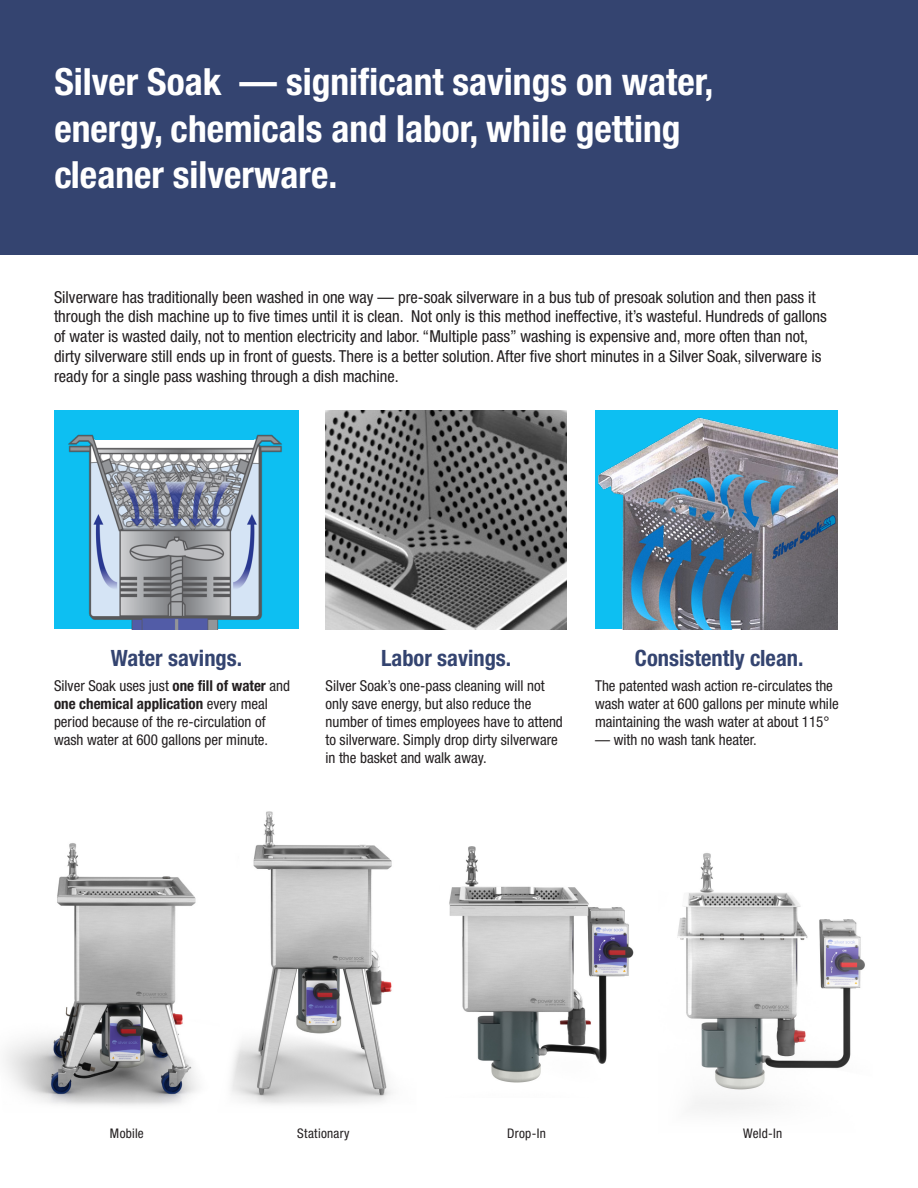
<style>
.page{position:relative;width:918px;height:1188px;background:#fff}
.page>*{position:absolute;margin:0;border:0;box-sizing:border-box;transform-origin:0 0}
.t1{font:700 condensed 37.5px "Helvetica Neue";color:#fff}
.t2{font:700 condensed 22.5px "Helvetica Neue";color:#344470}
.t3{font:condensed 16.5px/19.8px "Helvetica Neue";color:#231f20}
.t4{font:condensed 15px/18px "Helvetica Neue";color:#231f20}
.body_1{font:condensed 13.2px "Helvetica Neue";letter-spacing:.02em;color:#231f20}
.s1{font-weight:700}
</style>
<div class="page">
<img style="left:677px;top:853px;width:188px;height:258px">
<div style="left:54px;top:411px;width:245px;height:218px;background:#0dbff2"></div>
<div style="left:0;top:0;width:918px;height:255px;background:#344470"></div>
<img style="left:595px;top:411px;width:242px;height:218px">
<img style="left:231px;top:811px;width:161px;height:294px">
<img style="left:5px;top:843px;width:193px;height:263px">
<img style="left:68px;top:434px;width:214px;height:195px">
<img style="left:449px;top:846px;width:185px;height:237px">
<div style="left:96px;top:427px;width:158px;height:13px;background:#0dbff2"></div>
<img style="left:326px;top:411px;width:241px;height:219px">
<p class="t1" style="left:54px;top:59px;width:661px">Silver Soak — significant savings on water,</p>
<p class="t1" style="left:54px;top:106px;width:628px">energy, chemicals and labor, while getting</p>
<p class="t1" style="left:54px;top:152px;width:285px">cleaner silverware.</p>
<p class="t3" style="left:54px;top:287px;width:774px">Silverware has traditionally been washed in one way — pre-soak silverware in a bus tub of presoak solution and then pass it through the dish machine up to five times until it is clean. Not only is this method ineffective, it’s wasteful. Hundreds of gallons of water is wasted daily, not to mention electricity and labor. “Multiple pass” washing is expensive and, more often than not, dirty silverware still ends up in front of guests. There is a better solution. After five short minutes in a Silver Soak, silverware is ready for a single pass washing through a dish machine.</p>
<p class="t2" style="left:111px;top:645px;width:133px">Water savings.</p>
<p class="t4" style="left:54px;top:677px;width:238px">Silver Soak uses just <span class="s1">one fill of water</span> and <span class="s1">one chemical application</span> every meal period because of the re-circulation of wash water at 600 gallons per minute.</p>
<p class="t2" style="left:381px;top:645px;width:132px">Labor savings.</p>
<p class="t4" style="left:326px;top:677px;width:239px">Silver Soak’s one-pass cleaning will not only save energy, but also reduce the number of times employees have to attend to silverware. Simply drop dirty silverware in the basket and walk away.</p>
<p class="t2" style="left:635px;top:645px;width:170px">Consistently clean.</p>
<p class="t4" style="left:595px;top:677px;width:245px">The patented wash action re-circulates the wash water at 600 gallons per minute while maintaining the wash water at about 115°</p>
<p class="t4" style="left:595px;top:731px;width:163px">— with no wash tank heater.</p>
<p class="body_1" style="left:110px;top:1125px;width:35px">Mobile</p>
<p class="body_1" style="left:297px;top:1125px;width:54px">Stationary</p>
<p class="body_1" style="left:507px;top:1125px;width:40px">Drop-In</p>
<p class="body_1" style="left:743px;top:1125px;width:41px">Weld-In</p>
</div>
